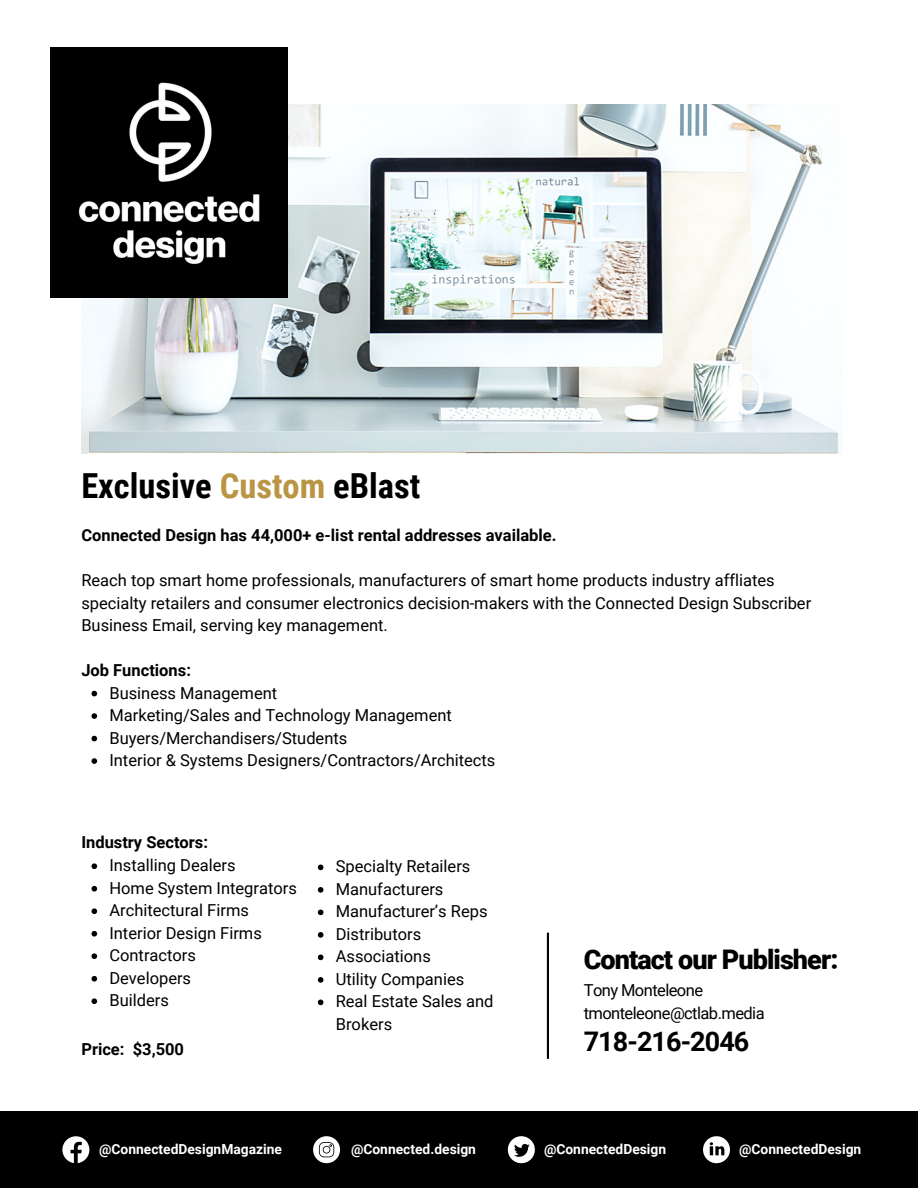
<style>
.page{position:relative;width:918px;height:1188px;background:#fff}
.page>*{position:absolute;margin:0;border:0;box-sizing:border-box;transform-origin:0 0}
.t1{font:700 34.5px "Roboto Condensed";color:#000}
.t2{font:900 27px "Roboto";letter-spacing:-.035em;color:#000}
.t3{font:700 27px "Roboto";letter-spacing:-.035em;color:#000}
.t4{font:16.5px/22.5px "Roboto";color:#000}
.t5{font:700 16.5px "Roboto";color:#000}
.t6{font:16.5px "Roboto";letter-spacing:-.035em;color:#000}
.t7{font:700 13.8px "Roboto";color:#fff}
.s1{color:#ba9545}
</style>
<div class="page">
<div style="left:0;top:1112px;width:918px;height:76px;background:#000"></div>
<img style="left:81px;top:105px;width:758px;height:349px">
<svg style="left:508px;top:1136px;width:27px;height:27px"></svg>
<svg style="left:313px;top:1136px;width:27px;height:27px"></svg>
<svg style="left:62px;top:1136px;width:27px;height:27px"></svg>
<svg style="left:703px;top:1136px;width:27px;height:27px"></svg>
<svg style="left:91px;top:691px;width:6px;height:5px"></svg>
<svg style="left:91px;top:713px;width:6px;height:6px"></svg>
<svg style="left:91px;top:736px;width:6px;height:5px"></svg>
<svg style="left:91px;top:758px;width:6px;height:6px"></svg>
<div style="left:50px;top:47px;width:238px;height:250px;background:#000"></div>
<img style="left:78px;top:82px;width:182px;height:182px">
<svg style="left:547px;top:933px;width:2px;height:126px"></svg>
<svg style="left:91px;top:863px;width:6px;height:6px"></svg>
<svg style="left:91px;top:886px;width:6px;height:6px"></svg>
<svg style="left:91px;top:908px;width:6px;height:6px"></svg>
<svg style="left:91px;top:931px;width:6px;height:6px"></svg>
<svg style="left:91px;top:953px;width:6px;height:6px"></svg>
<svg style="left:91px;top:976px;width:6px;height:6px"></svg>
<svg style="left:91px;top:998px;width:6px;height:6px"></svg>
<svg style="left:318px;top:865px;width:5px;height:5px"></svg>
<svg style="left:318px;top:887px;width:5px;height:6px"></svg>
<svg style="left:318px;top:910px;width:5px;height:5px"></svg>
<svg style="left:318px;top:932px;width:5px;height:6px"></svg>
<svg style="left:318px;top:955px;width:5px;height:5px"></svg>
<svg style="left:318px;top:977px;width:5px;height:6px"></svg>
<svg style="left:318px;top:1000px;width:5px;height:5px"></svg>
<p class="t1" style="left:81px;top:466px;width:340px">Exclusive <span class="s1">Custom</span> eBlast</p>
<p class="t5" style="left:81px;top:526px;width:477px">Connected Design has 44,000+ e-list rental addresses available.</p>
<p class="t4" style="left:81px;top:569px;width:731px">Reach top smart home professionals, manufacturers of smart home products industry affliates specialty retailers and consumer electronics decision-makers with the Connected Design Subscriber<br>Business Email, serving key management.</p>
<p class="t5" style="left:81px;top:661px;width:111px">Job Functions:</p>
<p class="t4" style="left:109px;top:682px;width:169px">Business Management</p>
<p class="t4" style="left:109px;top:704px;width:344px">Marketing/Sales and Technology Management</p>
<p class="t4" style="left:109px;top:727px;width:239px">Buyers/Merchandisers/Students</p>
<p class="t4" style="left:109px;top:749px;width:388px">Interior &amp; Systems Designers/Contractors/Architects</p>
<p class="t5" style="left:81px;top:832px;width:128px">Industry Sectors:</p>
<p class="t4" style="left:109px;top:854px;width:128px">Installing Dealers</p>
<p class="t4" style="left:109px;top:877px;width:189px">Home System Integrators</p>
<p class="t4" style="left:109px;top:899px;width:141px">Architectural Firms</p>
<p class="t4" style="left:109px;top:922px;width:154px">Interior Design Firms</p>
<p class="t4" style="left:109px;top:944px;width:88px">Contractors</p>
<p class="t4" style="left:109px;top:967px;width:83px">Developers</p>
<p class="t4" style="left:109px;top:989px;width:61px">Builders</p>
<p class="t5" style="left:81px;top:1039px;width:104px">Price: $3,500</p>
<p class="t4" style="left:336px;top:856px;width:136px">Specialty Retailers</p>
<p class="t4" style="left:336px;top:878px;width:109px">Manufacturers</p>
<p class="t4" style="left:336px;top:901px;width:153px">Manufacturer’s Reps</p>
<p class="t4" style="left:336px;top:923px;width:87px">Distributors</p>
<p class="t4" style="left:336px;top:946px;width:97px">Associations</p>
<p class="t4" style="left:336px;top:968px;width:130px">Utility Companies</p>
<p class="t4" style="left:336px;top:991px;width:159px">Real Estate Sales and<br>Brokers</p>
<p class="t2" style="left:584px;top:944px;width:256px">Contact our Publisher:</p>
<p class="t6" style="left:584px;top:981px;width:121px">Tony Monteleone</p>
<p class="t6" style="left:584px;top:1004px;width:182px">tmonteleone@ctlab.media</p>
<p class="t3" style="left:584px;top:1026px;width:167px">718-216-2046</p>
<p class="t7" style="left:99px;top:1141px;width:184px">@ConnectedDesignMagazine</p>
<p class="t7" style="left:351px;top:1141px;width:126px">@Connected.design</p>
<p class="t7" style="left:544px;top:1141px;width:124px">@ConnectedDesign</p>
<p class="t7" style="left:739px;top:1141px;width:124px">@ConnectedDesign</p>
</div>
